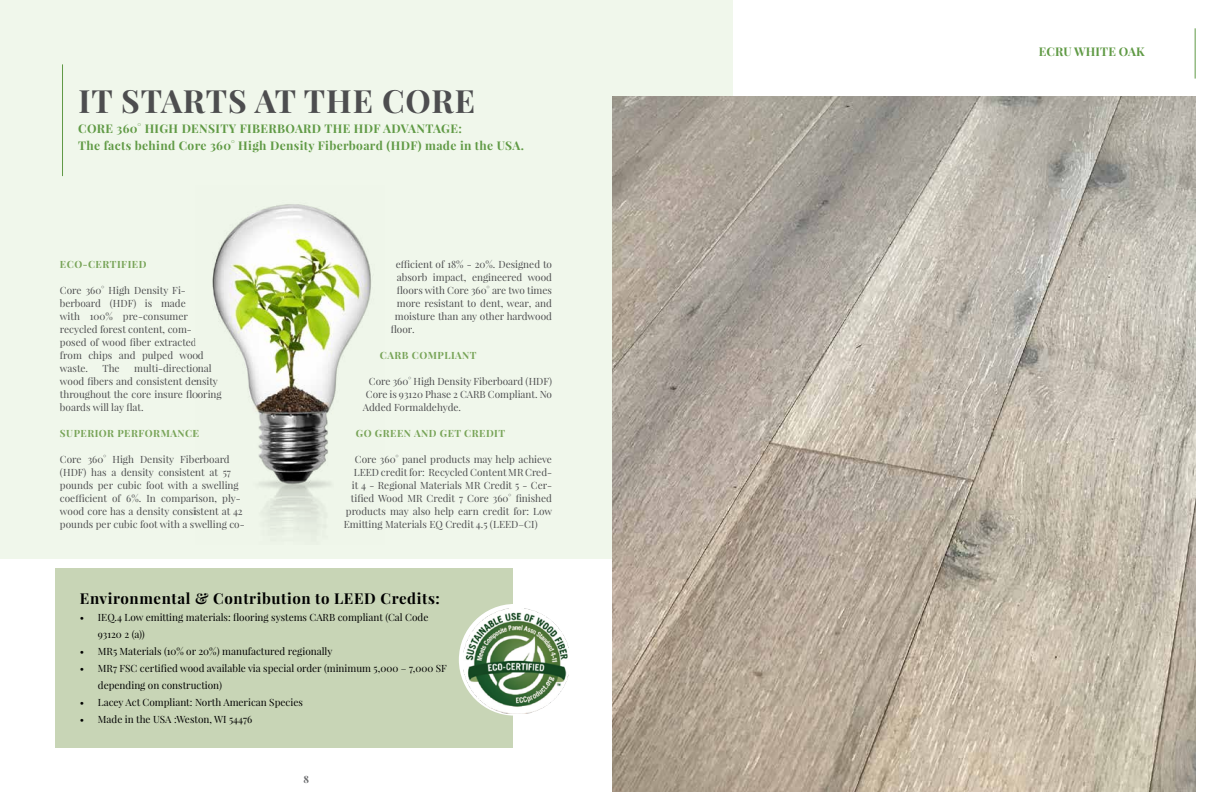
<style>
.page{position:relative;width:1224px;height:792px;background:#fff}
.page>*{position:absolute;margin:0;border:0;box-sizing:border-box;transform-origin:0 0}
.t1{font:700 32px "Playfair Display";letter-spacing:.03em;color:#4d4d4f}
.t2{font:700 15px "Playfair Display";letter-spacing:.04em;color:#000}
.t3{font:700 12px/17px "Playfair Display";letter-spacing:.03em;color:#609a45}
.t4{font:700 12px "Playfair Display";letter-spacing:.01em;color:#609a45}
.t5{font:10px/13px "Playfair Display";color:#4d4d4f}
.t6{font:10px/17px "Playfair Display";color:#000}
.t7{font:700 10px "Playfair Display";letter-spacing:.05em;color:#78a458}
.t8{font:700 10px "Playfair Display";color:#696a6c}
</style>
<div class="page">
<div style="left:0;top:0;width:732px;height:559px;background:#f0f7eb"></div>
<img style="left:612px;top:97px;width:584px;height:695px">
<hr style="left:62px;top:64px;width:1px;height:112px;background:#609a45">
<img style="left:212px;top:204px;width:159px;height:328px">
<div style="left:55px;top:568px;width:458px;height:180px;background:#c8d5b6"></div>
<div style="left:459px;top:604px;width:112px;height:112px;background:#fff;border-radius:50%"></div>
<img style="left:464px;top:608px;width:105px;height:105px">
<hr style="left:1195px;top:28px;width:1px;height:51px;background:#609a45">
<h1 class="t1" style="left:78px;top:81px;width:398px">IT STARTS AT THE CORE</h1>
<p class="t3" style="left:78px;top:120px;width:447px">CORE 360° HIGH DENSITY FIBERBOARD THE HDF ADVANTAGE:<br>The facts behind Core 360° High Density Fiberboard (HDF) made in the USA.</p>
<p class="t7" style="left:60px;top:258px;width:88px">ECO-CERTIFIED</p>
<p class="t5" style="left:60px;top:284px;width:145px">Core 360° High Density Fi&shy;berboard (HDF) is made with 100% pre-consumer recycled forest content, com&shy;posed of wood fiber extracted from chips and pulped wood waste.</p>
<p class="t5" style="left:60px;top:362px;width:163px;text-indent:74px">multi-directional wood fibers and consistent density throughout the core insure flooring boards will lay flat.</p>
<p class="t7" style="left:60px;top:427px;width:141px">SUPERIOR PERFORMANCE</p>
<p class="t5" style="left:60px;top:453px;width:186px">Core 360° High Density Fiberboard (HDF) has a density consistent at 57 pounds per cubic foot with a swelling coefficient of 6%. In comparison, ply&shy;wood core has a density consistent at 42 pounds per cubic foot with a swelling co-</p>
<p class="t5" style="left:103px;top:362px;width:19px">The</p>
<p class="t5" style="left:396px;top:258px;width:158px">efficient of 18% - 20%. Designed to</p>
<p class="t5" style="left:397px;top:271px;width:157px">absorb impact, engineered wood</p>
<p class="t5" style="left:397px;top:284px;width:157px">floors with Core 360° are two times</p>
<p class="t5" style="left:397px;top:297px;width:157px">more resistant to dent, wear, and</p>
<p class="t5" style="left:395px;top:310px;width:159px">moisture than any other hardwood</p>
<p class="t5" style="left:391px;top:323px;width:25px">floor.</p>
<p class="t7" style="left:380px;top:349px;width:98px">CARB COMPLIANT</p>
<p class="t5" style="left:369px;top:375px;width:185px">Core 360° High Density Fiberboard (HDF)</p>
<p class="t5" style="left:366px;top:388px;width:188px">Core is 93120 Phase 2 CARB Compliant. No</p>
<p class="t5" style="left:363px;top:401px;width:100px">Added Formaldehyde.</p>
<p class="t7" style="left:356px;top:427px;width:151px">GO GREEN AND GET CREDIT</p>
<p class="t5" style="left:355px;top:453px;width:199px">Core 360° panel products may help achieve</p>
<p class="t5" style="left:354px;top:466px;width:200px">LEED credit for: Recycled Content MR Cred-</p>
<p class="t5" style="left:352px;top:479px;width:202px">it 4 - Regional Materials MR Credit 5 - Cer-</p>
<p class="t5" style="left:351px;top:492px;width:203px">tified Wood MR Credit 7 Core 360° finished</p>
<p class="t5" style="left:346px;top:505px;width:208px">products may also help earn credit for: Low</p>
<p class="t5" style="left:344px;top:518px;width:195px">Emitting Materials EQ Credit 4.5 (LEED–CI)</p>
<h2 class="t2" style="left:80px;top:589px;width:361px">Environmental &amp; Contribution to LEED Credits:</h2>
<p class="t6" style="left:98px;top:609px;width:332px;text-indent:-18px">• IEQ.4 Low emitting materials: flooring systems CARB compliant (Cal Code<br>93120 2 (a))</p>
<p class="t6" style="left:80px;top:643px;width:254px">• MR5 Materials (10% or 20%) manufactured regionally</p>
<p class="t6" style="left:98px;top:660px;width:351px;text-indent:-18px">• MR7 FSC certified wood available via special order (minimum 5,000 – 7,000 SF depending on construction)</p>
<p class="t6" style="left:80px;top:694px;width:224px">• Lacey Act Compliant: North American Species</p>
<p class="t6" style="left:80px;top:711px;width:174px">• Made in the USA :Weston, WI 54476</p>
<p class="t8" style="left:303px;top:773px;width:7px">8</p>
<p class="t4" style="left:1039px;top:43px;width:107px">ECRU WHITE OAK</p>
</div>
